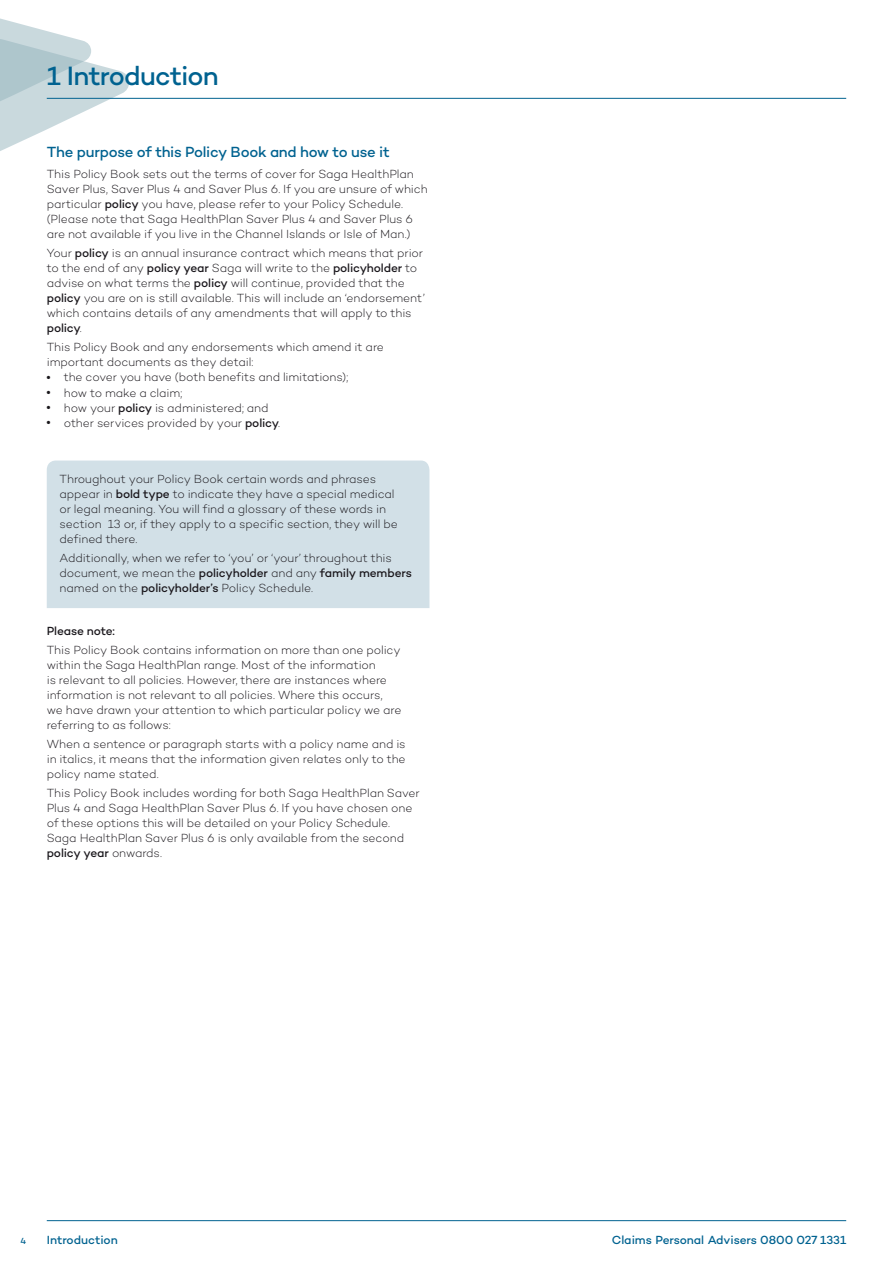
<style>
.page{position:relative;width:893px;height:1263px;background:#fff}
.page>*{position:absolute;margin:0;border:0;box-sizing:border-box;transform-origin:0 0}
.t1{font:500 27px "Campton";letter-spacing:-.03em;color:#006290}
.t2{font:500 15px "Campton";letter-spacing:-.02em;color:#006290}
.t3{font:300 12px/15px "Campton";letter-spacing:-.01em;color:#1a171c}
.t4{font:500 12px "Campton";letter-spacing:-.005em;color:#006290}
.t5{font:500 12px "Campton";letter-spacing:-.01em;color:#1a171c}
.t6{font:500 9px "Campton";color:#006290}
.s1{font-weight:500}
</style>
<div class="page">
<svg style="left:0;top:18px;width:129px;height:133px"></svg>
<hr style="left:47px;top:1220px;width:799px;height:1px;background:#006290">
<hr style="left:47px;top:98px;width:799px;height:1px;background:#006290">
<div style="left:47px;top:460px;width:382px;height:148px;background:#d2e0e7"></div>
<h1 class="t1" style="left:47px;top:59px;width:173px">1 Introduction</h1>
<p class="t2" style="left:47px;top:142px;width:344px">The purpose of this Policy Book and how to use it</p>
<p class="t3" style="left:47px;top:166px;width:382px">This Policy Book sets out the terms of cover for Saga HealthPlan Saver Plus, Saver Plus 4 and Saver Plus 6. If you are unsure of which particular <span class="s1">policy</span> you have, please refer to your Policy Schedule. (Please note that Saga HealthPlan Saver Plus 4 and Saver Plus 6 are not available if you live in the Channel Islands or Isle of Man.)</p>
<p class="t3" style="left:47px;top:245px;width:380px">Your <span class="s1">policy</span> is an annual insurance contract which means that prior to the end of any <span class="s1">policy year</span> Saga will write to the <span class="s1">policyholder</span> to advise on what terms the <span class="s1">policy</span> will continue, provided that the <span class="s1">policy</span> you are on is still available. This will include an ‘endorsement’ which contains details of any amendments that will apply to this <span class="s1">policy</span>.</p>
<p class="t3" style="left:47px;top:340px;width:339px">This Policy Book and any endorsements which amend it are important documents as they detail:</p>
<p class="t3" style="left:47px;top:370px;width:303px">● the cover you have (both benefits and limitations);</p>
<p class="t3" style="left:47px;top:385px;width:137px">● how to make a claim;</p>
<p class="t3" style="left:47px;top:400px;width:223px">● how your <span class="s1">policy</span> is administered; and</p>
<p class="t3" style="left:47px;top:415px;width:235px">● other services provided by your <span class="s1">policy</span>.</p>
<p class="t3" style="left:60px;top:471px;width:340px">Throughout your Policy Book certain words and phrases appear in <span class="s1">bold type</span> to indicate they have a special medical or legal meaning. You will find a glossary of these words in section 13 or, if they apply to a specific section, they will be defined there.</p>
<p class="t3" style="left:60px;top:550px;width:354px">Additionally, when we refer to ‘you’ or ‘your’ throughout this document, we mean the <span class="s1">policyholder</span> and any <span class="s1">family members </span>named on the <span class="s1">policyholder’s</span> Policy Schedule.</p>
<p class="t5" style="left:47px;top:623px;width:70px">Please note:</p>
<p class="t3" style="left:47px;top:642px;width:356px">This Policy Book contains information on more than one policy within the Saga HealthPlan range. Most of the information<br>is relevant to all policies. However, there are instances where information is not relevant to all policies. Where this occurs, we have drawn your attention to which particular policy we are referring to as follows:</p>
<p class="t3" style="left:47px;top:736px;width:360px;text-align:justify">When a sentence or paragraph starts with a policy name and is in italics, it means that the information given relates only to the policy name stated.</p>
<p class="t3" style="left:47px;top:786px;width:374px">This Policy Book includes wording for both Saga HealthPlan Saver Plus 4 and Saga HealthPlan Saver Plus 6. If you have chosen one of these options this will be detailed on your Policy Schedule.<br>Saga HealthPlan Saver Plus 6 is only available from the second <span class="s1">policy year</span> onwards.</p>
<p class="t6" style="left:21px;top:1236px;width:7px">4</p>
<p class="t4" style="left:47px;top:1233px;width:73px">Introduction</p>
<p class="t4" style="left:612px;top:1233px;width:236px">Claims Personal Advisers 0800 027 1331</p>
</div>
